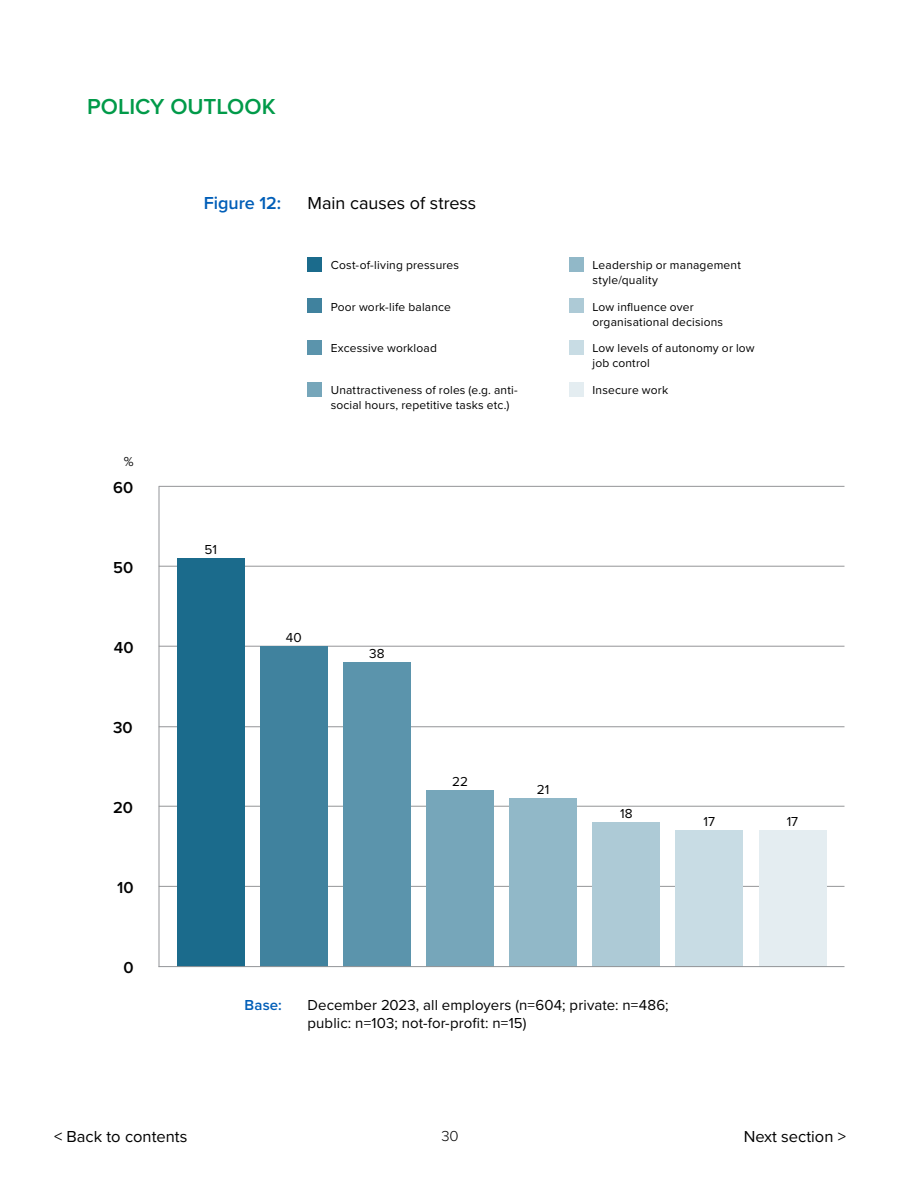
<style>
.page{position:relative;width:900px;height:1200px;background:#fff}
.page>*{position:absolute;margin:0;border:0;box-sizing:border-box;transform-origin:0 0}
.t1{font:600 22.5px "Proxima Nova";color:#019a49}
.t2{font:18px "Proxima Nova";letter-spacing:-.005em;color:#000}
.t3{font:600 18px "Proxima Nova";letter-spacing:-.005em;color:#005eb8}
.t4{font:16.5px "Proxima Nova";color:#000}
.t5{font:600 16.5px "Proxima Nova";color:#000}
.t6{font:15px/18px "Proxima Nova";letter-spacing:.005em;color:#000}
.t7{font:600 15px "Proxima Nova";color:#005eb8}
.t8{font:300 15px "Proxima Nova";color:#000}
.t9{font:13.5px "Proxima Nova";color:#000}
.t10{font:12px/15px "Proxima Nova";letter-spacing:.015em;color:#000}
</style>
<div class="page">
<hr style="left:159px;top:486px;width:686px;height:1px;background:#949597">
<hr style="left:159px;top:566px;width:686px;height:1px;background:#949597">
<hr style="left:159px;top:646px;width:686px;height:1px;background:#949597">
<hr style="left:159px;top:727px;width:686px;height:1px;background:#949597">
<hr style="left:159px;top:806px;width:686px;height:1px;background:#949597">
<hr style="left:159px;top:886px;width:686px;height:1px;background:#949597">
<div style="left:177px;top:558px;width:68px;height:409px;background:#1b6b8c"></div>
<div style="left:343px;top:663px;width:68px;height:304px;background:#5b94ac"></div>
<div style="left:509px;top:799px;width:68px;height:168px;background:#91b8c8"></div>
<div style="left:676px;top:831px;width:67px;height:136px;background:#c8dce4"></div>
<div style="left:260px;top:646px;width:68px;height:321px;background:#40829e"></div>
<div style="left:426px;top:791px;width:68px;height:176px;background:#76a6ba"></div>
<div style="left:593px;top:823px;width:67px;height:144px;background:#adcad6"></div>
<div style="left:759px;top:831px;width:67px;height:136px;background:#e4edf1"></div>
<div style="left:308px;top:257px;width:15px;height:15px;background:#1b6b8c"></div>
<div style="left:569px;top:257px;width:15px;height:15px;background:#91b8c8"></div>
<div style="left:569px;top:382px;width:15px;height:15px;background:#e4edf1"></div>
<div style="left:569px;top:298px;width:15px;height:15px;background:#adcad6"></div>
<div style="left:569px;top:340px;width:15px;height:15px;background:#c8dce4"></div>
<div style="left:308px;top:382px;width:15px;height:15px;background:#76a6ba"></div>
<div style="left:308px;top:298px;width:15px;height:15px;background:#40829e"></div>
<div style="left:308px;top:340px;width:15px;height:15px;background:#5b94ac"></div>
<hr style="left:159px;top:486px;width:1px;height:481px;background:#939598">
<hr style="left:159px;top:966px;width:686px;height:1px;background:#939598">
<h1 class="t1" style="left:87px;top:97px;width:190px">POLICY OUTLOOK</h1>
<h2 class="t3" style="left:204px;top:196px;width:79px">Figure 12:</h2>
<h2 class="t2" style="left:308px;top:196px;width:170px">Main causes of stress</h2>
<p class="t10" style="left:331px;top:258px;width:130px">Cost-of-living pressures</p>
<p class="t10" style="left:592px;top:258px;width:150px">Leadership or management style/quality</p>
<p class="t10" style="left:331px;top:300px;width:122px">Poor work-life balance</p>
<p class="t10" style="left:592px;top:300px;width:132px">Low influence over organisational decisions</p>
<p class="t10" style="left:331px;top:341px;width:108px">Excessive workload</p>
<p class="t10" style="left:592px;top:341px;width:164px">Low levels of autonomy or low job control</p>
<p class="t9" style="left:124px;top:456px;width:11px">%</p>
<h3 class="t5" style="left:113px;top:480px;width:22px">60</h3>
<h3 class="t5" style="left:113px;top:560px;width:22px">50</h3>
<h3 class="t5" style="left:114px;top:640px;width:21px">40</h3>
<h3 class="t5" style="left:113px;top:720px;width:21px">30</h3>
<h3 class="t5" style="left:113px;top:800px;width:21px">20</h3>
<h3 class="t5" style="left:117px;top:880px;width:18px">10</h3>
<h3 class="t5" style="left:124px;top:960px;width:12px">0</h3>
<p class="t9" style="left:204px;top:544px;width:14px">51</p>
<p class="t10" style="left:331px;top:383px;width:189px">Unattractiveness of roles (e.g. anti&shy;social hours, repetitive tasks etc.)</p>
<p class="t10" style="left:592px;top:383px;width:77px">Insecure work</p>
<p class="t9" style="left:286px;top:632px;width:17px">40</p>
<p class="t9" style="left:369px;top:648px;width:17px">38</p>
<p class="t9" style="left:452px;top:776px;width:17px">22</p>
<p class="t9" style="left:537px;top:784px;width:14px">21</p>
<p class="t9" style="left:620px;top:808px;width:14px">18</p>
<p class="t9" style="left:704px;top:816px;width:13px">17</p>
<p class="t9" style="left:787px;top:816px;width:13px">17</p>
<p class="t7" style="left:245px;top:999px;width:39px">Base:</p>
<p class="t6" style="left:308px;top:997px;width:363px">December 2023, all employers (n=604; private: n=486; public: n=103; not-for-profit: n=15)</p>
<h3 class="t4" style="left:54px;top:1129px;width:135px">&lt; Back to contents</h3>
<p class="t8" style="left:441px;top:1129px;width:19px">30</p>
<h3 class="t4" style="left:744px;top:1129px;width:104px">Next section &gt;</h3>
</div>
